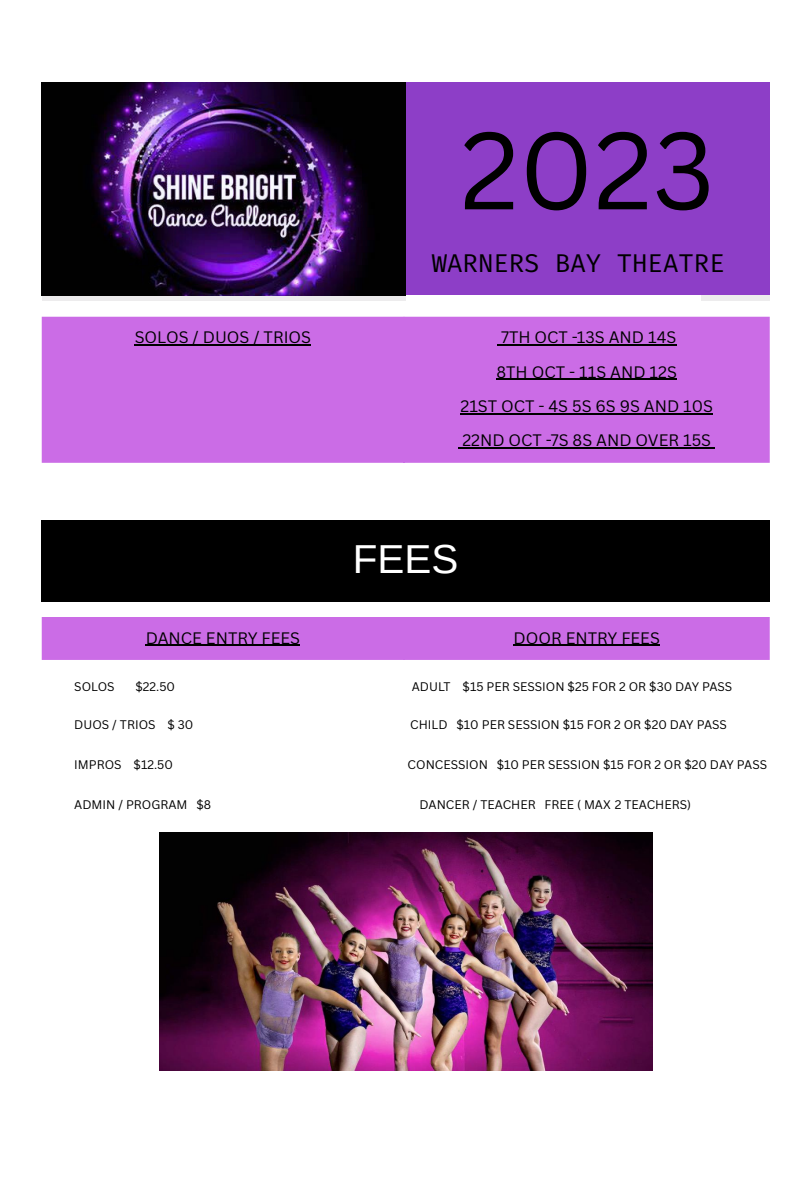
<style>
.page{position:relative;width:810px;height:1181px;background:#fff}
.page>*{position:absolute;margin:0;border:0;box-sizing:border-box;transform-origin:0 0}
.t1{font:106.95px "Canva Sans";color:#000}
.t2{font:40.35px "Arimo";color:#fff}
.t3{font:25.65px "Fira Code";color:#000}
.t4{font:16.2px "Canva Sans";color:#000}
.t5{font:12.15px "Canva Sans";color:#000}
</style>
<div class="page">
<img style="left:42px;top:82px;width:364px;height:213px">
<div style="left:406px;top:82px;width:364px;height:213px;background:#8d3ec7"></div>
<div style="left:42px;top:317px;width:728px;height:145px;background:#cb6ce6"></div>
<hr style="left:135px;top:344px;width:176px;height:1px;background:#000">
<hr style="left:497px;top:344px;width:179px;height:1px;background:#000">
<hr style="left:496px;top:378px;width:181px;height:1px;background:#000">
<hr style="left:460px;top:413px;width:253px;height:1px;background:#000">
<hr style="left:458px;top:447px;width:253px;height:1px;background:#000">
<div style="left:42px;top:520px;width:728px;height:81px;background:#000"></div>
<div style="left:42px;top:617px;width:728px;height:42px;background:#cb6ce6"></div>
<hr style="left:146px;top:644px;width:154px;height:1px;background:#000">
<hr style="left:514px;top:644px;width:146px;height:1px;background:#000">
<img style="left:159px;top:832px;width:493px;height:238px">
<p class="t1" style="left:460px;top:95px;width:256px">2023</p>
<p class="t3" style="left:432px;top:247px;width:294px">WARNERS BAY THEATRE</p>
<p class="t4" style="left:135px;top:326px;width:178px">SOLOS / DUOS / TRIOS</p>
<p class="t4" style="left:501px;top:326px;width:177px">7TH OCT -13S AND 14S</p>
<p class="t4" style="left:496px;top:360px;width:182px">8TH OCT - 11S AND 12S</p>
<p class="t4" style="left:460px;top:395px;width:254px">21ST OCT - 4S 5S 6S 9S AND 10S</p>
<p class="t4" style="left:462px;top:429px;width:250px">22ND OCT -7S 8S AND OVER 15S</p>
<p class="t2" style="left:353px;top:536px;width:107px">FEES</p>
<p class="t4" style="left:146px;top:626px;width:156px">DANCE ENTRY FEES</p>
<p class="t4" style="left:514px;top:626px;width:148px">DOOR ENTRY FEES</p>
<p class="t5" style="left:74px;top:678px;width:42px">SOLOS</p>
<p class="t5" style="left:136px;top:678px;width:41px">$22.50</p>
<p class="t5" style="left:412px;top:678px;width:322px">ADULT $15 PER SESSION $25 FOR 2 OR $30 DAY PASS</p>
<p class="t5" style="left:74px;top:716px;width:121px">DUOS / TRIOS $ 30</p>
<p class="t5" style="left:410px;top:716px;width:318px">CHILD $10 PER SESSION $15 FOR 2 OR $20 DAY PASS</p>
<p class="t5" style="left:74px;top:756px;width:100px">IMPROS $12.50</p>
<p class="t5" style="left:408px;top:756px;width:361px">CONCESSION $10 PER SESSION $15 FOR 2 OR $20 DAY PASS</p>
<p class="t5" style="left:74px;top:796px;width:138px">ADMIN / PROGRAM $8</p>
<p class="t5" style="left:420px;top:796px;width:273px">DANCER / TEACHER FREE ( MAX 2 TEACHERS)</p>
</div>
